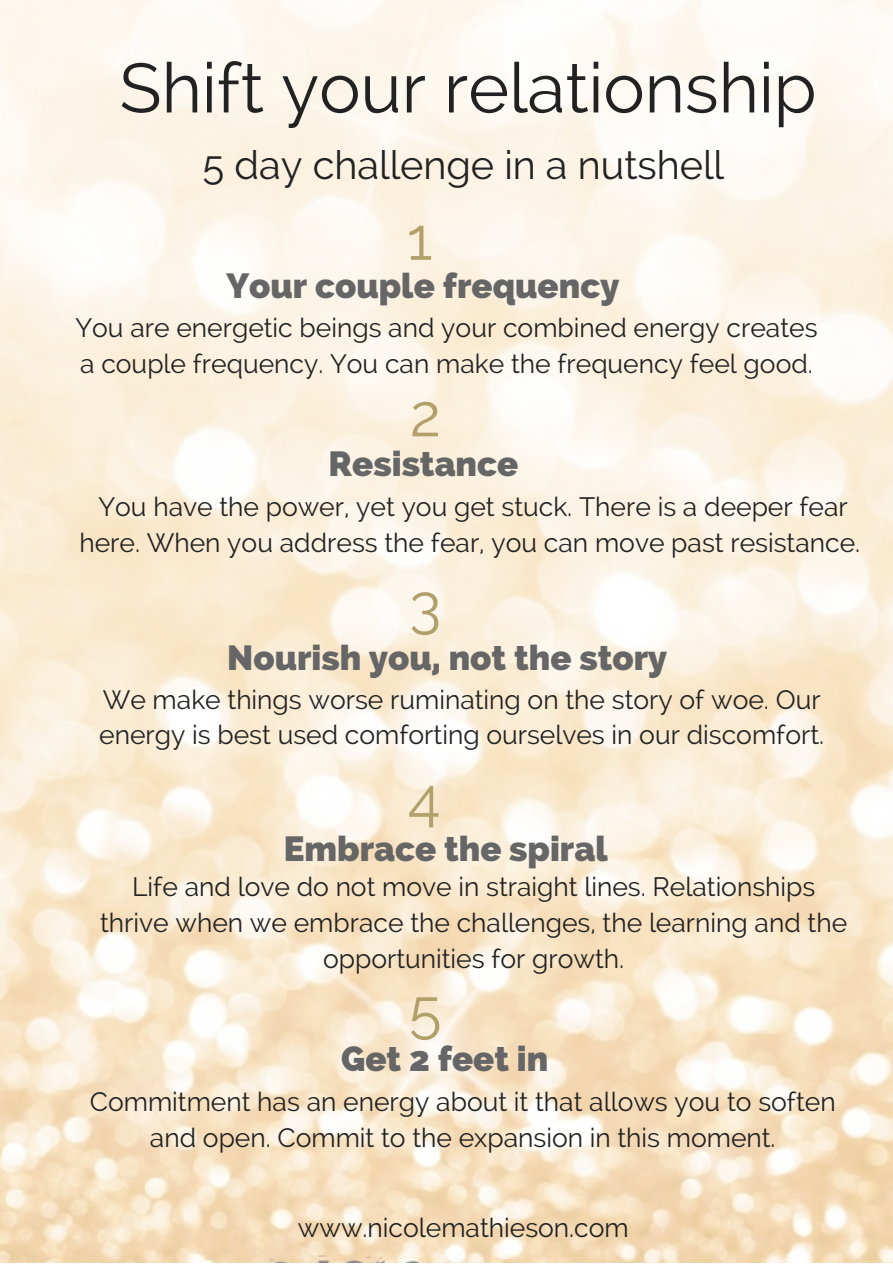
<style>
.page{position:relative;width:893px;height:1264px;background:#fff}
.page>*{position:absolute;margin:0;border:0;box-sizing:border-box;transform-origin:0 0}
.t1{font:69.45px "Raleway";color:#222}
.t2{font:59.55px "Raleway";color:#b2a06b}
.t3{font:39.75px "Raleway";color:#222}
.t4{font:800 34.65px "Raleway";color:#666}
.t5{font:26.4px/36px "Raleway";color:#222;text-align:center}
</style>
<div class="page">
<h1 class="t1" style="left:119px;top:47px;width:698px">Shift your relationship</h1>
<h3 class="t3" style="left:202px;top:141px;width:523px">5 day challenge in a nutshell</h3>
<h2 class="t2" style="left:407px;top:204px;width:27px">1</h2>
<h3 class="t4" style="left:226px;top:265px;width:394px">Your couple frequency</h3>
<p class="t5" style="left:75px;top:310px;width:743px;text-align:left">You are energetic beings and your combined energy creates a couple frequency. You can make the frequency feel good.</p>
<h2 class="t2" style="left:409px;top:380px;width:33px">2</h2>
<h3 class="t4" style="left:328px;top:443px;width:191px">Resistance</h3>
<p class="t5" style="left:79px;top:489px;width:782px">You have the power, yet you get stuck. There is a deeper fear here. When you address the fear, you can move past resistance.</p>
<h2 class="t2" style="left:409px;top:570px;width:33px">3</h2>
<h3 class="t4" style="left:227px;top:637px;width:441px">Nourish you, not the story</h3>
<p class="t5" style="left:99px;top:681px;width:726px;text-align:left">We make things worse ruminating on the story of woe. Our energy is best used comforting ourselves in our discomfort.</p>
<h2 class="t2" style="left:408px;top:763px;width:34px">4</h2>
<h3 class="t4" style="left:284px;top:828px;width:325px">Embrace the spiral</h3>
<p class="t5" style="left:100px;top:869px;width:748px">Life and love do not move in straight lines. Relationships thrive when we embrace the challenges, the learning and the opportunities for growth.</p>
<h2 class="t2" style="left:409px;top:975px;width:34px">5</h2>
<h3 class="t4" style="left:341px;top:1038px;width:209px">Get 2 feet in</h3>
<p class="t5" style="left:90px;top:1083px;width:747px">Commitment has an energy about it that allows you to soften and open. Commit to the expansion in this moment.</p>
<p class="t5" style="left:298px;top:1209px;width:332px">www.nicolemathieson.com</p>
</div>
